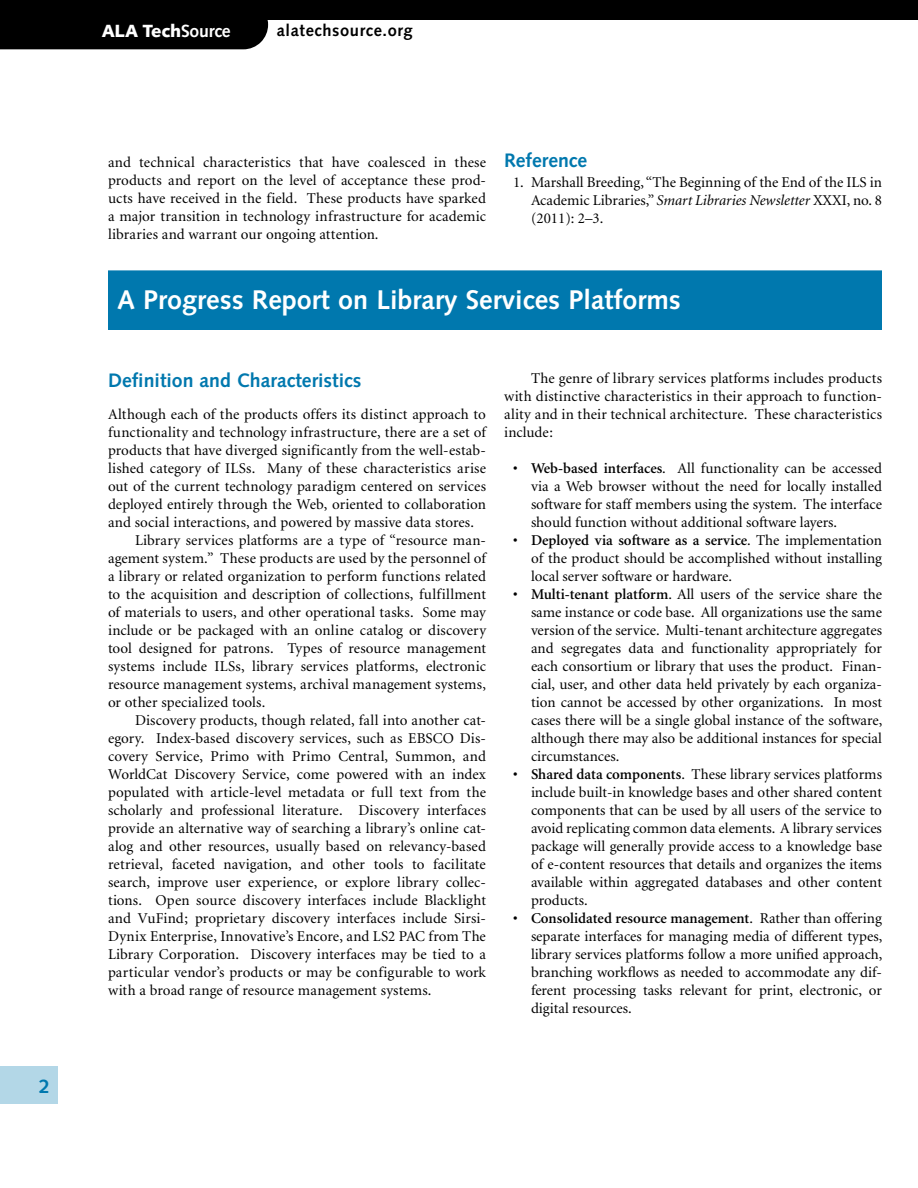
<style>
.page{position:relative;width:918px;height:1188px;background:#fff}
.page>*{position:absolute;margin:0;border:0;box-sizing:border-box;transform-origin:0 0}
.Heading_1_blue_backg{font:700 27px "Syntax";color:#fff}
.Subhead{font:700 19.5px "Syntax";color:#0078ae}
.Folio{font:700 19.5px "Syntax";color:#0078ae}
.t1{font:900 17.7px "Syntax";letter-spacing:-.015em;color:#fff}
.t2{font:700 16.5px "Syntax";letter-spacing:.035em;color:#000}
.Text{font:15px/18px "Minion";color:#000;text-align:justify}
.Text_no_indent{font:15px/18px "Minion";letter-spacing:.005em;color:#000;text-align:justify}
.Text_numbered_list{font:15px/18px "Minion";color:#000;text-align:justify}
.s1{font-weight:700}
.s2{font-style:italic}
.s3{font-weight:600}
</style>
<div class="page">
<div style="left:0;top:0;width:918px;height:20px;background:#000"></div>
<div style="left:0;top:20px;width:268px;height:29px;background:#000"></div>
<div style="left:0;top:1066px;width:58px;height:38px;background:#b3d7e7"></div>
<div style="left:108px;top:270px;width:774px;height:60px;background:#0078ae"></div>
<p class="Folio" style="left:39px;top:1075px;width:12px">2</p>
<p class="t1" style="left:102px;top:20px;width:131px">ALA Tech<span class="s1">Source</span></p>
<p class="t2" style="left:277px;top:21px;width:137px">alatechsource.org</p>
<p class="Text" style="left:108px;top:153px;width:380px">and technical characteristics that have coalesced in these products and report on the level of acceptance these prod&shy;ucts have received in the field. These products have sparked a major transition in technology infrastructure for academic libraries and warrant our ongoing attention.</p>
<p class="Subhead" style="left:504px;top:149px;width:85px">Reference</p>
<p class="Text_numbered_list" style="left:531px;top:173px;width:353px;text-indent:-18px">1. Marshall Breeding, “The Beginning of the End of the ILS in Academic Libraries,” <span class="s2">Smart Libraries Newsletter</span> XXXI, no. 8 (2011): 2–3.</p>
<p class="Heading_1_blue_backg" style="left:117px;top:284px;width:565px">A Progress Report on Library Services Platforms</p>
<p class="Subhead" style="left:108px;top:369px;width:255px">Definition and Characteristics</p>
<p class="Text_no_indent" style="left:108px;top:405px;width:380px">Although each of the products offers its distinct approach to functionality and technology infrastructure, there are a set of products that have diverged significantly from the well-estab&shy;lished category of ILSs. Many of these characteristics arise out of the current technology paradigm centered on services deployed entirely through the Web, oriented to collaboration and social interactions, and powered by massive data stores.</p>
<p class="Text" style="left:108px;top:531px;width:380px;text-indent:27px">Library services platforms are a type of “resource man&shy;agement system.” These products are used by the personnel of a library or related organization to perform functions related to the acquisition and description of collections, fulfillment of materials to users, and other operational tasks. Some may include or be packaged with an online catalog or discovery tool designed for patrons. Types of resource management systems include ILSs, library services platforms, electronic resource management systems, archival management systems, or other specialized tools.</p>
<p class="Text" style="left:108px;top:711px;width:380px;text-indent:27px">Discovery products, though related, fall into another cat&shy;egory. Index-based discovery services, such as EBSCO Dis&shy;covery Service, Primo with Primo Central, Summon, and WorldCat Discovery Service, come powered with an index populated with article-level metadata or full text from the scholarly and professional literature. Discovery interfaces provide an alternative way of searching a library’s online cat&shy;alog and other resources, usually based on relevancy-based retrieval, faceted navigation, and other tools to facilitate search, improve user experience, or explore library collec&shy;tions. Open source discovery interfaces include Blacklight and VuFind; proprietary discovery interfaces include Sirsi-Dynix Enterprise, Innovative’s Encore, and LS2 PAC from The Library Corporation. Discovery interfaces may be tied to a particular vendor’s products or may be configurable to work with a broad range of resource management systems.</p>
<p class="Text" style="left:504px;top:369px;width:380px;text-indent:27px">The genre of library services platforms includes products with distinctive characteristics in their approach to function&shy;ality and in their technical architecture. These characteristics include:</p>
<p class="Text" style="left:531px;top:459px;width:353px;text-indent:-18px"><span class="s3">• Web-based interfaces</span>. All functionality can be accessed via a Web browser without the need for locally installed software for staff members using the system. The interface should function without additional software layers.</p>
<p class="Text" style="left:531px;top:531px;width:353px;text-indent:-18px"><span class="s3">• Deployed via software as a service</span>. The implementation of the product should be accomplished without installing local server software or hardware.</p>
<p class="Text" style="left:531px;top:585px;width:353px;text-indent:-18px"><span class="s3">• Multi-tenant platform</span>. All users of the service share the same instance or code base. All organizations use the same version of the service. Multi-tenant architecture aggregates and segregates data and functionality appropriately for each consortium or library that uses the product. Finan&shy;cial, user, and other data held privately by each organiza&shy;tion cannot be accessed by other organizations. In most cases there will be a single global instance of the software, although there may also be additional instances for special circumstances.</p>
<p class="Text" style="left:531px;top:765px;width:353px;text-indent:-18px"><span class="s3">• Shared data components</span>. These library services platforms include built-in knowledge bases and other shared content components that can be used by all users of the service to avoid replicating common data elements. A library services package will generally provide access to a knowledge base of e-content resources that details and organizes the items available within aggregated databases and other content products.</p>
<p class="Text" style="left:531px;top:909px;width:353px;text-indent:-18px"><span class="s3">• Consolidated resource management</span>. Rather than offering separate interfaces for managing media of different types, library services platforms follow a more unified approach, branching workflows as needed to accommodate any dif&shy;ferent processing tasks relevant for print, electronic, or digital resources.</p>
</div>
